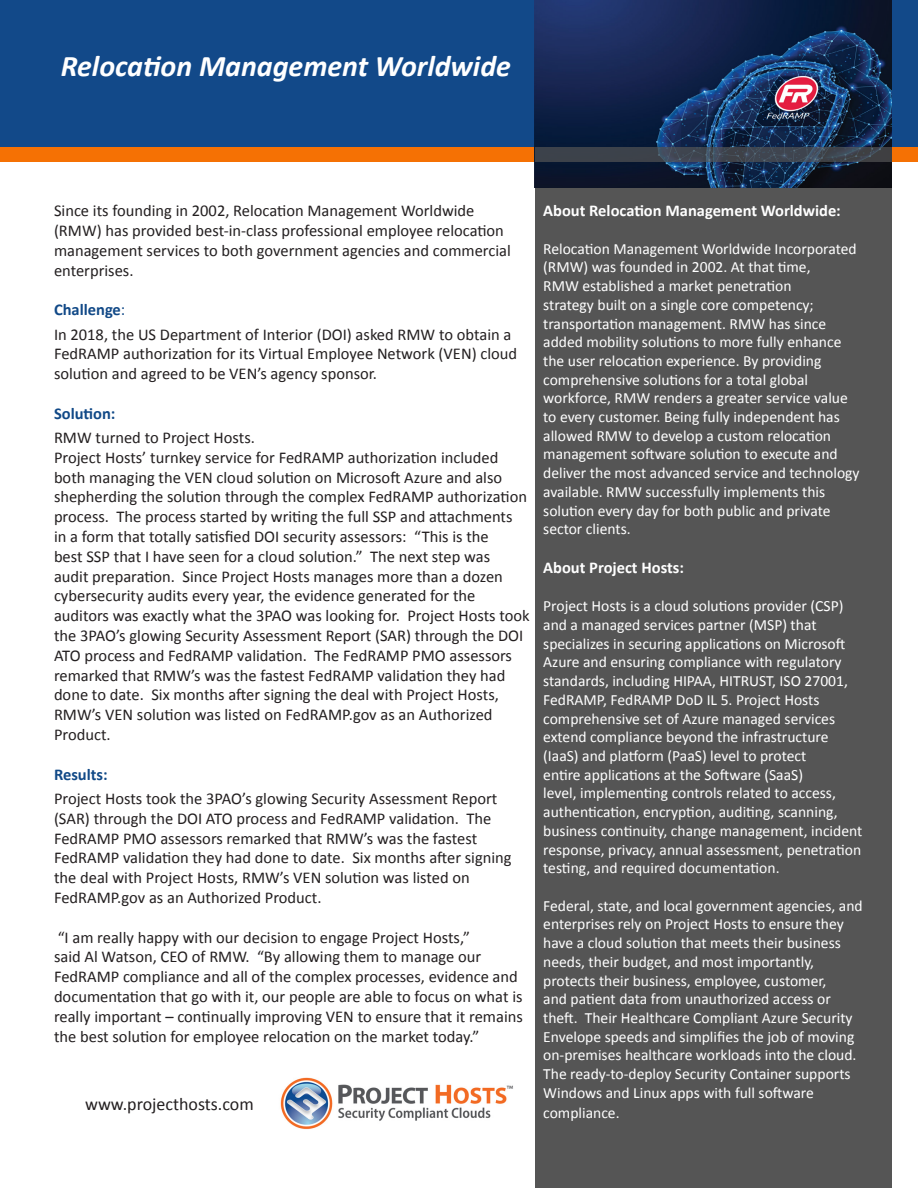
<style>
.page{position:relative;width:918px;height:1188px;background:#fff}
.page>*{position:absolute;margin:0;border:0;box-sizing:border-box;transform-origin:0 0}
.t1{font:italic 700 30px "Calibri";color:#fff}
.t2{font:18px "Calibri";color:#231f20}
.t3{font:16.5px/19.8px "Calibri";color:#231f20}
.t4{font:700 16.5px "Calibri";color:#fff}
.t5{font:700 16.5px "Calibri";color:#114987}
.t6{font:15.6px/18.8px "Calibri";color:#fff}
.s1{font-weight:400}
</style>
<div class="page">
<div style="left:535px;top:154px;width:357px;height:1034px;background:#555"></div>
<div style="left:0;top:0;width:918px;height:154px;background:#124989"></div>
<div style="left:0;top:148px;width:918px;height:14px;background:#f57104"></div>
<img style="left:535px;top:0;width:357px;height:187px">
<svg style="left:535px;top:147px;width:357px;height:14px;background:#3f4650"></svg>
<img style="left:280px;top:1077px;width:233px;height:53px">
<p class="t1" style="left:61px;top:47px;width:452px">Relocation Management Worldwide</p>
<p class="t3" style="left:54px;top:201px;width:458px">Since its founding in 2002, Relocation Management Worldwide (RMW) has provided best-in-class professional employee relocation management services to both government agencies and commercial enterprises.</p>
<p class="t5" style="left:54px;top:299px;width:73px">Challenge<span class="s1">:</span></p>
<p class="t3" style="left:54px;top:324px;width:465px">In 2018, the US Department of Interior (DOI) asked RMW to obtain a<br>FedRAMP authorization for its Virtual Employee Network (VEN) cloud solution and agreed to be VEN’s agency sponsor.</p>
<p class="t5" style="left:54px;top:403px;width:63px">Solution:</p>
<p class="t3" style="left:54px;top:428px;width:202px">RMW turned to Project Hosts.</p>
<p class="t3" style="left:54px;top:448px;width:477px">Project Hosts’ turnkey service for FedRAMP authorization included both managing the VEN cloud solution on Microsoft Azure and also shepherding the solution through the complex FedRAMP authorization process. The process started by writing the full SSP and attachments<br>in a form that totally satisfied DOI security assessors: “This is the<br>best SSP that I have seen for a cloud solution.” The next step was<br>audit preparation. Since Project Hosts manages more than a dozen cybersecurity audits every year, the evidence generated for the auditors was exactly what the 3PAO was looking for. Project Hosts took the 3PAO’s glowing Security Assessment Report (SAR) through the DOI ATO process and FedRAMP validation. The FedRAMP PMO assessors remarked that RMW’s was the fastest FedRAMP validation they had done to date. Six months after signing the deal with Project Hosts, RMW’s VEN solution was listed on FedRAMP.gov as an Authorized Product.</p>
<p class="t5" style="left:54px;top:764px;width:55px">Results:</p>
<p class="t3" style="left:54px;top:789px;width:459px">Project Hosts took the 3PAO’s glowing Security Assessment Report (SAR) through the DOI ATO process and FedRAMP validation. The FedRAMP PMO assessors remarked that RMW’s was the fastest FedRAMP validation they had done to date. Six months after signing the deal with Project Hosts, RMW’s VEN solution was listed on FedRAMP.gov as an Authorized Product.</p>
<p class="t3" style="left:54px;top:927px;width:470px">“I am really happy with our decision to engage Project Hosts,”<br>said Al Watson, CEO of RMW. “By allowing them to manage our FedRAMP compliance and all of the complex processes, evidence and documentation that go with it, our people are able to focus on what is really important – continually improving VEN to ensure that it remains the best solution for employee relocation on the market today.”</p>
<p class="t2" style="left:85px;top:1093px;width:170px">www.projecthosts.com</p>
<p class="t4" style="left:543px;top:200px;width:299px">About Relocation Management Worldwide:</p>
<p class="t6" style="left:543px;top:239px;width:318px">Relocation Management Worldwide Incorporated (RMW) was founded in 2002. At that time,<br>RMW established a market penetration<br>strategy built on a single core competency; transportation management. RMW has since added mobility solutions to more fully enhance the user relocation experience. By providing comprehensive solutions for a total global workforce, RMW renders a greater service value to every customer. Being fully independent has allowed RMW to develop a custom relocation management software solution to execute and deliver the most advanced service and technology available. RMW successfully implements this solution every day for both public and private sector clients.</p>
<p class="t4" style="left:543px;top:557px;width:142px">About Project Hosts:</p>
<p class="t6" style="left:543px;top:597px;width:321px">Project Hosts is a cloud solutions provider (CSP) and a managed services partner (MSP) that specializes in securing applications on Microsoft Azure and ensuring compliance with regulatory standards, including HIPAA, HITRUST, ISO 27001, FedRAMP, FedRAMP DoD IL 5. Project Hosts comprehensive set of Azure managed services extend compliance beyond the infrastructure (IaaS) and platform (PaaS) level to protect<br>entire applications at the Software (SaaS)<br>level, implementing controls related to access, authentication, encryption, auditing, scanning, business continuity, change management, incident response, privacy, annual assessment, penetration testing, and required documentation.</p>
<p class="t6" style="left:543px;top:896px;width:321px">Federal, state, and local government agencies, and enterprises rely on Project Hosts to ensure they have a cloud solution that meets their business needs, their budget, and most importantly, protects their business, employee, customer,<br>and patient data from unauthorized access or theft. Their Healthcare Compliant Azure Security Envelope speeds and simplifies the job of moving on-premises healthcare workloads into the cloud.<br>The ready-to-deploy Security Container supports Windows and Linux apps with full software compliance.</p>
</div>
